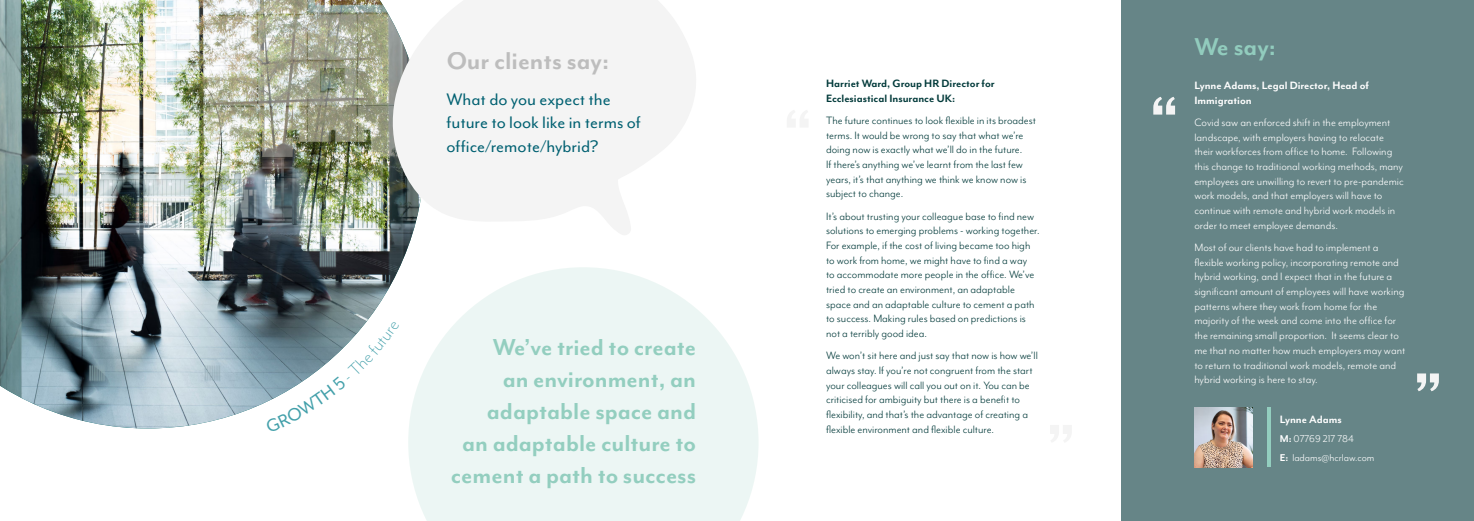
<style>
.page{position:relative;width:1474px;height:521px;background:#fff}
.page>*{position:absolute;margin:0;border:0;box-sizing:border-box;transform-origin:0 0}
.t1{font:800 65.01px "Mr Eaves Mod OT";color:#f4f4f4}
.t2{font:700 28.09px "Mr Eaves Mod OT";color:#bcbcbc}
.t3{font:700 28.09px "Mr Eaves Mod OT";color:#93cebf}
.t4{font:700 26.6px/31.9px "Mr Eaves Mod OT";color:#93cebf;text-align:right}
.t5{font:19.25px/23.1px "Mr Eaves Mod OT";color:#006071}
.t6{font:12.25px/14.7px "Mr Eaves Mod OT";color:#023a3a}
.t7{font:12.25px/14.7px "Mr Eaves Mod OT";color:#fff}
.t8{font:700 12.25px/14.7px "Mr Eaves Mod OT";color:#023a3a}
.t9{font:700 12.25px/14.7px "Mr Eaves Mod OT";color:#fff}
.t10{font:11.38px/18.6px "Mr Eaves Mod OT";color:#fff}
.s1{font-weight:700}
</style>
<div class="page">
<img style="left:0;top:0;width:412px;height:428px">
<svg style="left:391px;top:0;width:305px;height:236px;fill:#f4f4f4"></svg>
<div style="left:1121px;top:0;width:352px;height:521px;background:#668587"></div>
<img style="left:1194px;top:407px;width:58px;height:60px">
<svg style="left:1267px;top:407px;width:3px;height:60px"></svg>
<svg style="left:408px;top:267px;width:350px;height:254px;fill:#ecf6f4"></svg>
<svg style="left:265px;top:322px;width:134px;height:106px"></svg>
<h2 class="t2" style="left:446px;top:45px;width:164px">Our clients say:</h2>
<p class="t8" style="left:826px;top:76px;width:170px">Harriet Ward, Group HR Director for<br>Ecclesiastical Insurance UK:</p>
<p class="t6" style="left:826px;top:113px;width:211px">The future continues to look flexible in its broadest terms. It would be wrong to say that what we’re doing now is exactly what we’ll do in the future.<br>If there’s anything we’ve learnt from the last few years, it’s that anything we think we know now is subject to change.</p>
<p class="t6" style="left:826px;top:208px;width:215px">It’s about trusting your colleague base to find new solutions to emerging problems - working together.<br>For example, if the cost of living became too high to work from home, we might have to find a way<br>to accommodate more people in the office. We’ve tried to create an environment, an adaptable space and an adaptable culture to cement a path to success. Making rules based on predictions is not a terribly good idea.</p>
<p class="t6" style="left:826px;top:348px;width:213px">We won’t sit here and just say that now is how we’ll always stay. If you’re not congruent from the start your colleagues will call you out on it. You can be criticised for ambiguity but there is a benefit to flexibility, and that’s the advantage of creating a flexible environment and flexible culture.</p>
<h3 class="t5" style="left:446px;top:88px;width:196px">What do you expect the future to look like in terms of office/remote/hybrid?</h3>
<h1 class="t1" style="left:1149px;top:82px;width:30px">“</h1>
<h3 class="t4" style="left:451px;top:330px;width:247px">We’ve tried to create<br>an environment, an adaptable space and<br>an adaptable culture to cement a path to success</h3>
<h2 class="t3" style="left:1194px;top:31px;width:83px">We say:</h2>
<p class="t9" style="left:1194px;top:78px;width:176px">Lynne Adams, Legal Director, Head of<br>Immigration</p>
<p class="t7" style="left:1194px;top:115px;width:211px">Covid saw an enforced shift in the employment landscape, with employers having to relocate their workforces from office to home. Following this change to traditional working methods, many employees are unwilling to revert to pre-pandemic work models, and that employers will have to continue with remote and hybrid work models in order to meet employee demands.</p>
<p class="t7" style="left:1194px;top:240px;width:212px">Most of our clients have had to implement a flexible working policy, incorporating remote and hybrid working, and I expect that in the future a significant amount of employees will have working patterns where they work from home for the majority of the week and come into the office for the remaining small proportion. It seems clear to me that no matter how much employers may want to return to traditional work models, remote and hybrid working is here to stay.</p>
<p class="t9" style="left:1279px;top:412px;width:64px">Lynne Adams</p>
<p class="t10" style="left:1279px;top:429px;width:96px"><span class="s1">M:</span> 07769 217 784<br><span class="s1">E:</span> ladams@hcrlaw.com</p>
<h1 class="t1" style="left:1442px;top:406px;width:30px;rotate:-180deg">“</h1>
</div>
